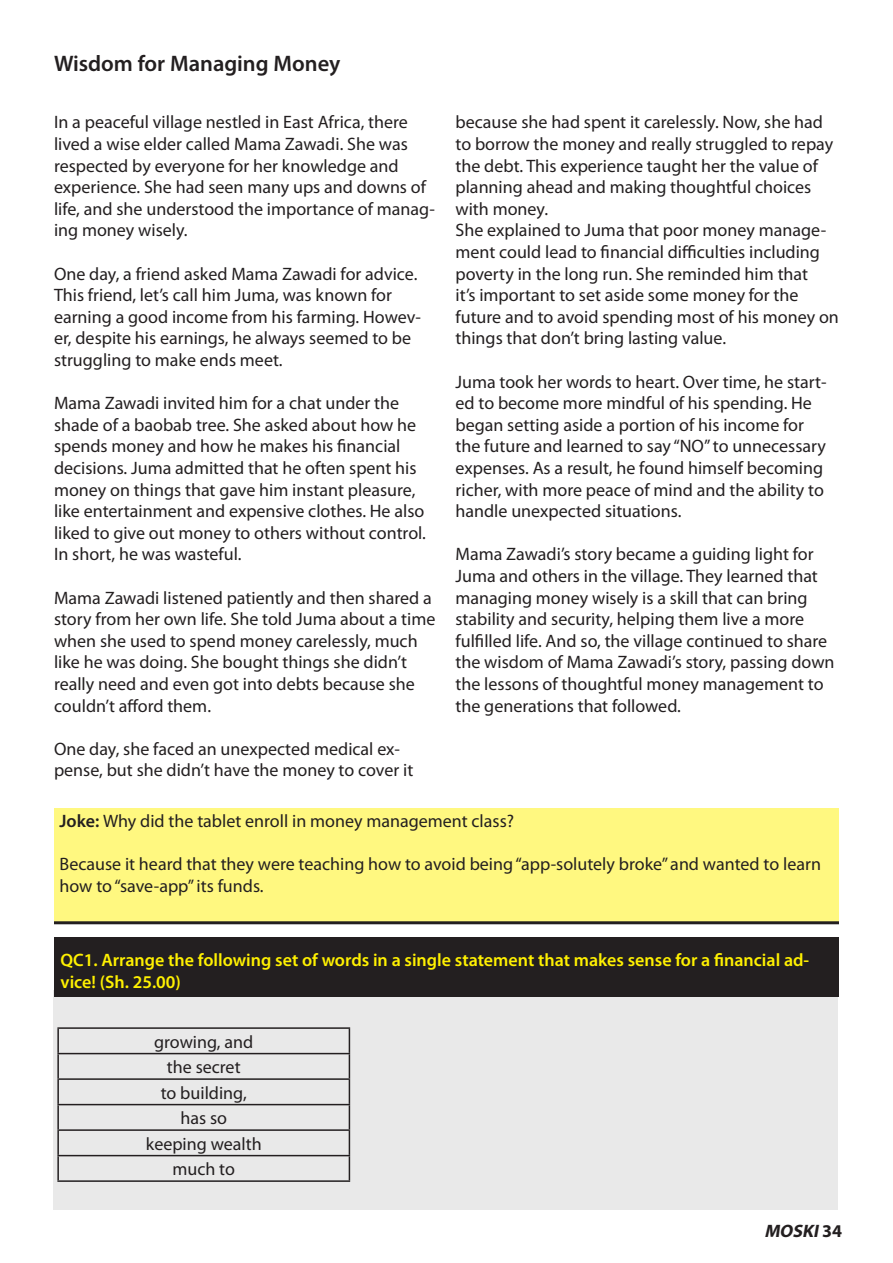
<style>
.page{position:relative;width:893px;height:1263px;background:#fff}
.page>*{position:absolute;margin:0;border:0;box-sizing:border-box;transform-origin:0 0}
.t1{font:600 22.5px "Myriad Pro";color:#231f20}
.t2{font:18px/21.6px "Myriad Pro";color:#231f20}
.t3{font:600 18px/21.6px "Myriad Pro";color:#fff101}
.t4{font:italic 700 18px "Myriad Pro";color:#231f20}
.s1{font-weight:600}
.s2{font-style:normal}
</style>
<div class="page">
<div style="left:54px;top:808px;width:785px;height:115px;background:#fff880"></div>
<div style="left:54px;top:990px;width:784px;height:219px;background:#e9e9e9"></div>
<div style="left:54px;top:937px;width:785px;height:59px;background:#231f20"></div>
<hr style="left:57px;top:1027px;width:293px;height:2px;background:#231f20">
<hr style="left:57px;top:1029px;width:2px;height:24px;background:#231f20">
<hr style="left:57px;top:1053px;width:293px;height:1px;background:#231f20">
<hr style="left:57px;top:1054px;width:2px;height:24px;background:#231f20">
<hr style="left:57px;top:1078px;width:293px;height:2px;background:#231f20">
<hr style="left:57px;top:1080px;width:2px;height:24px;background:#231f20">
<hr style="left:57px;top:1104px;width:293px;height:1px;background:#231f20">
<hr style="left:57px;top:1105px;width:2px;height:24px;background:#231f20">
<hr style="left:57px;top:1129px;width:293px;height:2px;background:#231f20">
<hr style="left:57px;top:1131px;width:2px;height:24px;background:#231f20">
<hr style="left:57px;top:1155px;width:293px;height:1px;background:#231f20">
<hr style="left:57px;top:1156px;width:2px;height:24px;background:#231f20">
<svg style="left:349px;top:1029px;width:1px;height:151px"></svg>
<hr style="left:57px;top:1180px;width:293px;height:2px;background:#231f20">
<hr style="left:54px;top:921px;width:785px;height:3px;background:#231f20">
<p class="t1" style="left:54px;top:49px;width:288px">Wisdom for Managing Money</p>
<p class="t2" style="left:54px;top:111px;width:382px">In a peaceful village nestled in East Africa, there lived a wise elder called Mama Zawadi. She was respected by everyone for her knowledge and experience. She had seen many ups and downs of life, and she understood the importance of manag&shy;ing money wisely.</p>
<p class="t2" style="left:54px;top:262px;width:368px">One day, a friend asked Mama Zawadi for advice.<br>This friend, let’s call him Juma, was known for earning a good income from his farming. Howev&shy;er, despite his earnings, he always seemed to be struggling to make ends meet.</p>
<p class="t2" style="left:54px;top:392px;width:373px">Mama Zawadi invited him for a chat under the shade of a baobab tree. She asked about how he spends money and how he makes his financial decisions. Juma admitted that he often spent his money on things that gave him instant pleasure, like entertainment and expensive clothes. He also liked to give out money to others without control.<br>In short, he was wasteful.</p>
<p class="t2" style="left:54px;top:586px;width:383px">Mama Zawadi listened patiently and then shared a story from her own life. She told Juma about a time when she used to spend money carelessly, much like he was doing. She bought things she didn’t really need and even got into debts because she couldn’t afford them.</p>
<p class="t2" style="left:54px;top:738px;width:361px">One day, she faced an unexpected medical ex&shy;pense, but she didn’t have the money to cover it</p>
<p class="t2" style="left:455px;top:111px;width:379px">because she had spent it carelessly. Now, she had to borrow the money and really struggled to repay the debt. This experience taught her the value of planning ahead and making thoughtful choices with money.</p>
<p class="t2" style="left:455px;top:219px;width:385px">She explained to Juma that poor money manage&shy;ment could lead to financial difficulties including poverty in the long run. She reminded him that<br>it’s important to set aside some money for the future and to avoid spending most of his money on things that don’t bring lasting value.</p>
<p class="t2" style="left:455px;top:370px;width:373px">Juma took her words to heart. Over time, he start&shy;ed to become more mindful of his spending. He began setting aside a portion of his income for the future and learned to say “NO” to unnecessary expenses. As a result, he found himself becoming richer, with more peace of mind and the ability to handle unexpected situations.</p>
<p class="t2" style="left:455px;top:543px;width:381px">Mama Zawadi’s story became a guiding light for Juma and others in the village. They learned that managing money wisely is a skill that can bring stability and security, helping them live a more fulfilled life. And so, the village continued to share the wisdom of Mama Zawadi’s story, passing down the lessons of thoughtful money management to the generations that followed.</p>
<p class="t2" style="left:60px;top:810px;width:456px"><span class="s1">Joke:</span> Why did the tablet enroll in money management class?</p>
<p class="t2" style="left:60px;top:853px;width:763px">Because it heard that they were teaching how to avoid being “app-solutely broke” and wanted to learn how to “save-app” its funds.</p>
<p class="t3" style="left:61px;top:949px;width:750px">QC1. Arrange the following set of words in a single statement that makes sense for a financial ad&shy;vice! (Sh. 25.00)</p>
<p class="t2" style="left:154px;top:1030px;width:101px">growing, and</p>
<p class="t2" style="left:167px;top:1056px;width:75px">the secret</p>
<p class="t2" style="left:161px;top:1081px;width:88px">to building,</p>
<p class="t2" style="left:180px;top:1107px;width:48px">has so</p>
<p class="t2" style="left:146px;top:1132px;width:117px">keeping wealth</p>
<p class="t2" style="left:173px;top:1158px;width:64px">much to</p>
<p class="t4" style="left:764px;top:1220px;width:79px">MOSKI<span class="s2">3 4</span></p>
</div>
